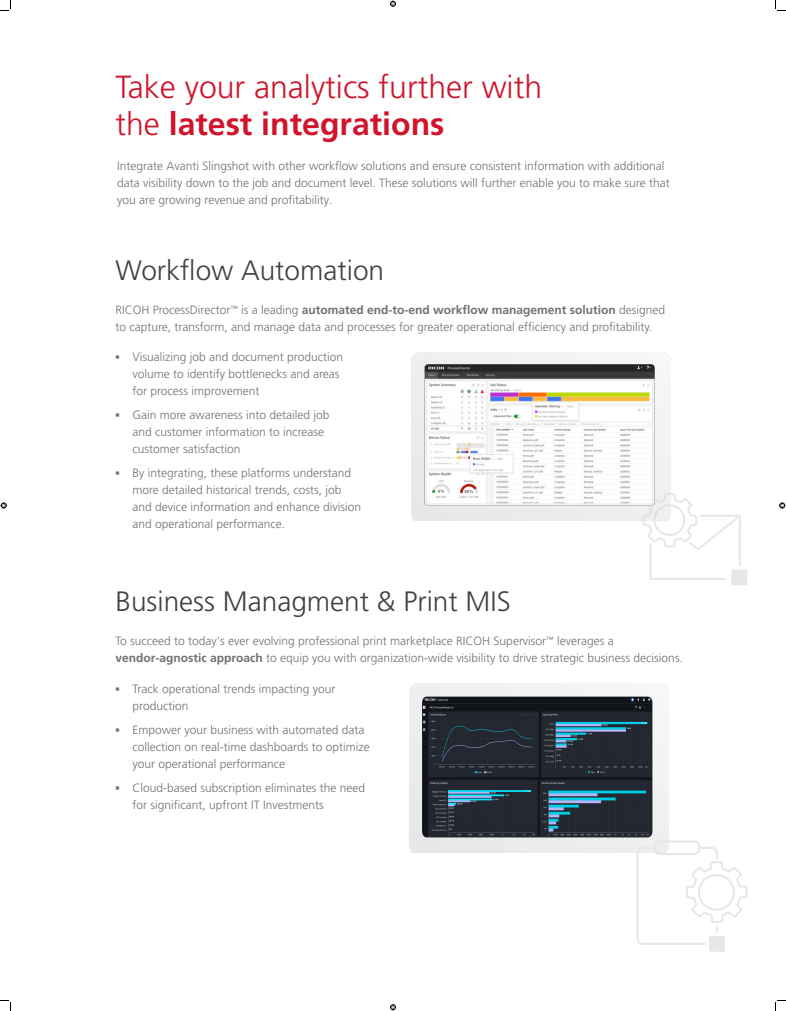
<style>
.page{position:relative;width:786px;height:1011px;background:#fff}
.page>*{position:absolute;margin:0;border:0;box-sizing:border-box;transform-origin:0 0}
.H2_light{font:300 32px/37px "Frutiger LT Std";color:#cf142b}
.t1{font:300 28px "Frutiger LT Std";color:#414143}
.t2{font:300 12px/17px "Frutiger LT Std";color:#717171}
.s1{font-weight:700}
.s2{font-family:"Arial";font-weight:700}
</style>
<div class="page">
<div style="left:409px;top:684px;width:260px;height:168px;background:#efefef"></div>
<div style="left:731px;top:570px;width:16px;height:15px;background:#e6e7e8"></div>
<svg style="left:642px;top:493px;width:99px;height:87px"></svg>
<svg style="left:637px;top:840px;width:110px;height:112px"></svg>
<img style="left:411px;top:352px;width:259px;height:169px">
<img style="left:424px;top:365px;width:230px;height:141px">
<img style="left:422px;top:697px;width:230px;height:141px">
<svg style="left:0;top:0;width:11px;height:11px"></svg>
<svg style="left:0;top:1000px;width:11px;height:11px"></svg>
<svg style="left:775px;top:0;width:11px;height:11px"></svg>
<svg style="left:775px;top:1000px;width:11px;height:11px"></svg>
<svg style="left:390px;top:1px;width:6px;height:6px"></svg>
<svg style="left:390px;top:1004px;width:6px;height:6px"></svg>
<svg style="left:1px;top:502px;width:6px;height:6px"></svg>
<svg style="left:779px;top:502px;width:6px;height:6px"></svg>
<p class="H2_light" style="left:116px;top:69px;width:428px">Take your analytics further with the <span class="s1">latest integrations</span></p>
<p class="t2" style="left:117px;top:157px;width:554px">Integrate Avanti Slingshot with other workflow solutions and ensure consistent information with additional data visibility down to the job and document level. These solutions will further enable you to make sure that you are growing revenue and profitability.</p>
<p class="t1" style="left:116px;top:254px;width:270px">Workflow Automation</p>
<p class="t2" style="left:115px;top:301px;width:551px">RICOH ProcessDirector<sup>™</sup> is a leading <span class="s1">automated end-to-end workflow management solution</span> designed to capture, transform, and manage data and processes for greater operational efficiency and profitability.</p>
<p class="t2" style="left:132px;top:349px;width:212px;text-indent:-17px"><span class="s2">▪</span> Visualizing job and document production volume to identify bottlenecks and areas for process improvement</p>
<p class="t2" style="left:132px;top:407px;width:198px;text-indent:-17px"><span class="s2">▪</span> Gain more awareness into detailed job and customer information to increase customer satisfaction</p>
<p class="t2" style="left:132px;top:465px;width:230px;text-indent:-17px"><span class="s2">▪</span> By integrating, these platforms understand more detailed historical trends, costs, job and device information and enhance division and operational performance.</p>
<p class="t1" style="left:116px;top:586px;width:397px">Business Managment &amp; Print MIS</p>
<p class="t2" style="left:116px;top:633px;width:569px">To succeed to today's ever evolving professional print marketplace RICOH Supervisor<sup>™</sup> leverages a <span class="s1">vendor-agnostic approach</span> to equip you with organization-wide visibility to drive strategic business decisions.</p>
<p class="t2" style="left:132px;top:681px;width:204px;text-indent:-17px"><span class="s2">▪</span> Track operational trends impacting your production</p>
<p class="t2" style="left:132px;top:722px;width:239px;text-indent:-17px"><span class="s2">▪</span> Empower your business with automated data collection on real-time dashboards to optimize your operational performance</p>
<p class="t2" style="left:132px;top:780px;width:234px;text-indent:-17px"><span class="s2">▪</span> Cloud-based subscription eliminates the need for significant, upfront IT Investments</p>
</div>
